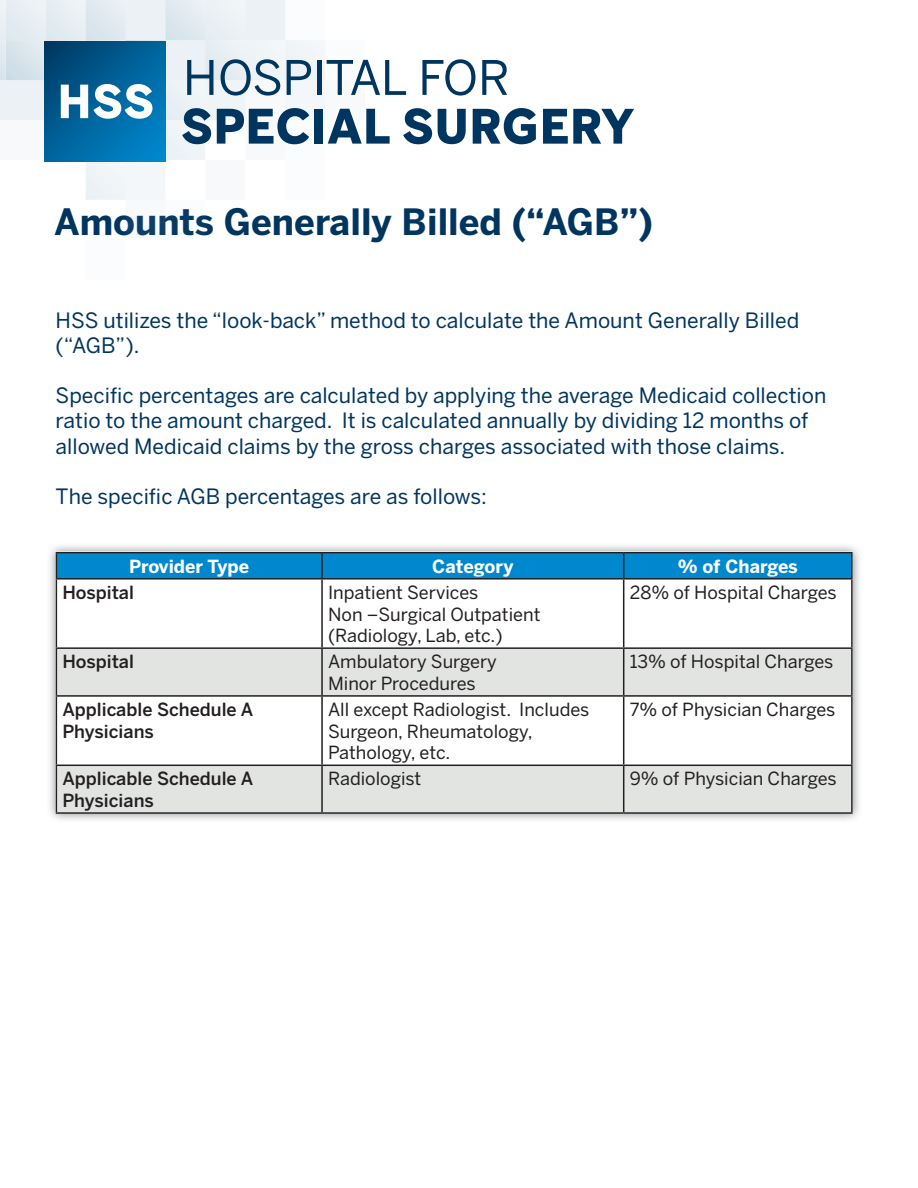
<style>
.page{position:relative;width:918px;height:1188px;background:#fff}
.page>*{position:absolute;margin:0;border:0;box-sizing:border-box;transform-origin:0 0}
.t1{font:700 36px "Benton Sans";color:#003560}
.t2{font:21px/25.2px "Benton Sans";color:#003560}
.t3{font:18px/21.6px "Benton Sans";color:#231f20}
.t4{font:500 18px/21.6px "Benton Sans";color:#231f20}
.t5{font:700 18px "Benton Sans";color:#fff}
</style>
<div class="page">
<div style="left:46px;top:542px;width:817px;height:281px;background:#5f6369;opacity:.75"></div>
<div style="left:56px;top:552px;width:797px;height:262px;background:#fff"></div>
<svg style="left:57px;top:649px;width:794px;height:163px;fill:#e2e4e2"></svg>
<hr style="left:56px;top:552px;width:266px;height:1px;background:#231f20">
<hr style="left:322px;top:552px;width:302px;height:1px;background:#231f20">
<hr style="left:624px;top:552px;width:229px;height:1px;background:#231f20">
<div style="left:56px;top:553px;width:795px;height:25px;background:#0088ce"></div>
<hr style="left:851px;top:553px;width:2px;height:25px;background:#231f20">
<hr style="left:56px;top:578px;width:266px;height:2px;background:#231f20">
<hr style="left:56px;top:580px;width:1px;height:67px;background:#231f20">
<hr style="left:322px;top:578px;width:302px;height:2px;background:#231f20">
<hr style="left:321px;top:580px;width:2px;height:67px;background:#231f20">
<hr style="left:624px;top:578px;width:229px;height:2px;background:#231f20">
<hr style="left:623px;top:580px;width:1px;height:67px;background:#231f20">
<hr style="left:851px;top:580px;width:2px;height:67px;background:#231f20">
<hr style="left:56px;top:647px;width:266px;height:2px;background:#231f20">
<hr style="left:56px;top:649px;width:1px;height:46px;background:#231f20">
<hr style="left:322px;top:647px;width:302px;height:2px;background:#231f20">
<hr style="left:321px;top:649px;width:2px;height:46px;background:#231f20">
<hr style="left:624px;top:647px;width:229px;height:2px;background:#231f20">
<hr style="left:623px;top:649px;width:1px;height:46px;background:#231f20">
<hr style="left:851px;top:649px;width:2px;height:46px;background:#231f20">
<hr style="left:56px;top:695px;width:266px;height:2px;background:#231f20">
<hr style="left:56px;top:697px;width:1px;height:68px;background:#231f20">
<hr style="left:322px;top:695px;width:302px;height:2px;background:#231f20">
<hr style="left:321px;top:697px;width:2px;height:68px;background:#231f20">
<hr style="left:624px;top:695px;width:229px;height:2px;background:#231f20">
<hr style="left:623px;top:697px;width:1px;height:68px;background:#231f20">
<hr style="left:851px;top:697px;width:2px;height:68px;background:#231f20">
<hr style="left:56px;top:765px;width:266px;height:1px;background:#231f20">
<hr style="left:56px;top:766px;width:1px;height:46px;background:#231f20">
<hr style="left:322px;top:765px;width:302px;height:1px;background:#231f20">
<hr style="left:321px;top:766px;width:2px;height:46px;background:#231f20">
<hr style="left:624px;top:765px;width:229px;height:1px;background:#231f20">
<hr style="left:623px;top:766px;width:1px;height:46px;background:#231f20">
<hr style="left:851px;top:766px;width:2px;height:46px;background:#231f20">
<hr style="left:56px;top:812px;width:266px;height:2px;background:#231f20">
<hr style="left:322px;top:812px;width:302px;height:2px;background:#231f20">
<hr style="left:624px;top:812px;width:229px;height:2px;background:#231f20">
<svg style="left:543px;top:109px;width:91px;height:35px"></svg>
<svg style="left:0;top:0;width:536px;height:200px"></svg>
<h1 class="t1" style="left:54px;top:200px;width:601px">Amounts Generally Billed (“AGB”)</h1>
<p class="t2" style="left:56px;top:307px;width:745px">HSS utilizes the “look-back” method to calculate the Amount Generally Billed (“AGB”).</p>
<p class="t2" style="left:56px;top:383px;width:772px">Specific percentages are calculated by applying the average Medicaid collection ratio to the amount charged. It is calculated annually by dividing 12 months of allowed Medicaid claims by the gross charges associated with those claims.</p>
<p class="t2" style="left:56px;top:484px;width:433px">The specific AGB percentages are as follows:</p>
<p class="t5" style="left:129px;top:555px;width:121px">Provider Type</p>
<p class="t5" style="left:432px;top:555px;width:83px">Category</p>
<p class="t5" style="left:678px;top:555px;width:122px">% of Charges</p>
<p class="t4" style="left:62px;top:582px;width:73px">Hospital</p>
<p class="t3" style="left:328px;top:582px;width:214px">Inpatient Services<br>Non –Surgical Outpatient (Radiology, Lab, etc.)</p>
<p class="t3" style="left:630px;top:582px;width:209px">28% of Hospital Charges</p>
<p class="t4" style="left:62px;top:651px;width:73px">Hospital</p>
<p class="t3" style="left:328px;top:651px;width:170px">Ambulatory Surgery<br>Minor Procedures</p>
<p class="t3" style="left:630px;top:651px;width:205px">13% of Hospital Charges</p>
<p class="t4" style="left:62px;top:699px;width:192px">Applicable Schedule A<br>Physicians</p>
<p class="t3" style="left:328px;top:699px;width:263px">All except Radiologist. Includes<br>Surgeon, Rheumatology,<br>Pathology, etc.</p>
<p class="t3" style="left:630px;top:699px;width:207px">7% of Physician Charges</p>
<p class="t4" style="left:62px;top:768px;width:192px">Applicable Schedule A<br>Physicians</p>
<p class="t3" style="left:328px;top:768px;width:95px">Radiologist</p>
<p class="t3" style="left:630px;top:768px;width:208px">9% of Physician Charges</p>
</div>
